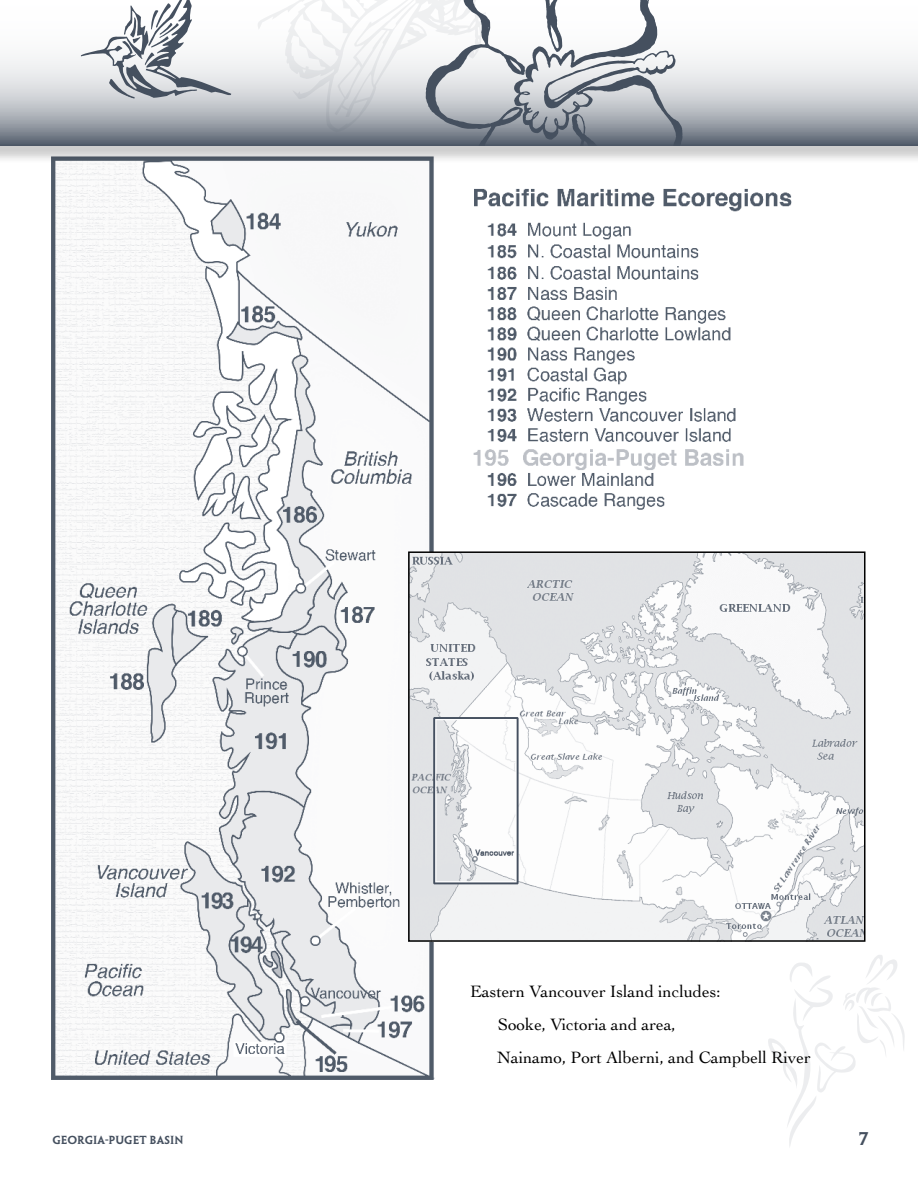
<style>
.page{position:relative;width:918px;height:1188px;background:#fff}
.page>*{position:absolute;margin:0;border:0;box-sizing:border-box;transform-origin:0 0}
.t1{font:17.25px/33px "Cochin";letter-spacing:-.005em;color:#000}
.t2{font:16.5px "Penumbra MM 585 1000";color:#45505f}
.t3{font:10.5px "Penumbra MM 585 1000";letter-spacing:-.005em;color:#45505f}
</style>
<div class="page">
<div style="left:0;top:0;width:918px;height:164px;background:#000;opacity:.2"></div>
<svg style="left:0;top:0;width:918px;height:146px"></svg>
<svg style="left:248px;top:0;width:435px;height:145px"></svg>
<svg style="left:80px;top:0;width:151px;height:99px"></svg>
<svg style="left:787px;top:955px;width:117px;height:192px"></svg>
<img style="left:46px;top:153px;width:753px;height:931px">
<img style="left:411px;top:554px;width:452px;height:385px">
<div style="left:408px;top:551px;width:458px;height:391px;border:2px solid #000"></div>
<p class="t1" style="left:497px;top:974px;width:315px;text-indent:-27px">Eastern Vancouver Island includes:<br>Sooke, Victoria and area,<br>Nainamo, Port Alberni, and Campbell River</p>
<p class="t3" style="left:52px;top:1134px;width:133px">GEORGIA-PUGET BASIN</p>
<p class="t2" style="left:859px;top:1129px;width:11px">7</p>
</div>
